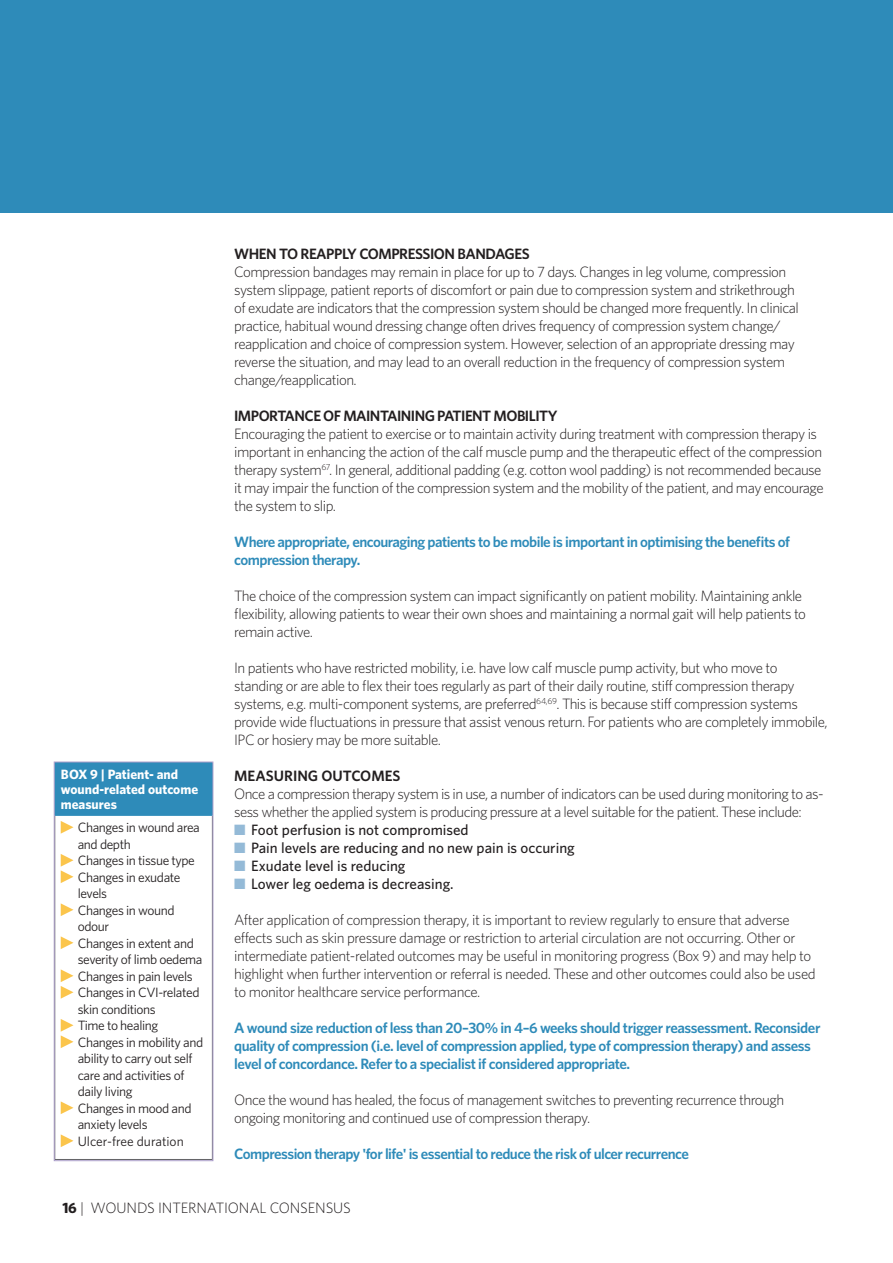
<style>
.page{position:relative;width:893px;height:1263px;background:#fff}
.page>*{position:absolute;margin:0;border:0;box-sizing:border-box;transform-origin:0 0}
.t1{font:300 15px/18px "Whitney";letter-spacing:-.035em;color:#231f20}
.t2{font:600 15px/18px "Whitney";letter-spacing:-.035em;color:#2e8bb9}
.t3{font:500 15px "Whitney";color:#231f20}
.t4{font:600 15px "Whitney";letter-spacing:-.035em;color:#231f20}
.t5{font:300 15px "Whitney";letter-spacing:-.01em;color:#231f20}
.t6{font:600 15px "Whitney";color:#231f20}
.t7{font:13.5px/16.5px "Whitney";letter-spacing:-.03em;color:#231f20}
.t8{font:700 13.5px/15px "Whitney";color:#fff}
.s1{color:#94bad7}
.s2{font-weight:700}
</style>
<div class="page">
<div style="left:0;top:0;width:893px;height:213px;background:#2e8bb9"></div>
<div style="left:55px;top:762px;width:157px;height:53px;background:#2e8bb9"></div>
<hr style="left:54px;top:815px;width:159px;height:1px;background:#2e8bb9">
<div style="left:54px;top:762px;width:159px;height:399px;border:1px solid #ac9fca"></div>
<svg style="left:61px;top:821px;width:12px;height:13px"></svg>
<svg style="left:61px;top:854px;width:12px;height:29px"></svg>
<svg style="left:61px;top:903px;width:12px;height:13px"></svg>
<svg style="left:61px;top:936px;width:12px;height:13px"></svg>
<svg style="left:61px;top:969px;width:12px;height:30px"></svg>
<svg style="left:61px;top:1019px;width:12px;height:29px"></svg>
<svg style="left:61px;top:1101px;width:12px;height:13px"></svg>
<svg style="left:61px;top:1134px;width:12px;height:13px"></svg>
<p class="t8" style="left:61px;top:767px;width:139px">BOX 9 | Patient- and wound-related outcome measures</p>
<p class="t7" style="left:78px;top:819px;width:127px">Changes in wound area and depth<br>Changes in tissue type<br>Changes in exudate levels<br>Changes in wound odour<br>Changes in extent and severity of limb oedema<br>Changes in pain levels<br>Changes in CVI-related skin conditions<br>Time to healing<br>Changes in mobility and ability to carry out self care and activities of daily living<br>Changes in mood and anxiety levels<br>Ulcer-free duration</p>
<p class="t4" style="left:234px;top:244px;width:297px">WHEN TO REAPPLY COMPRESSION BANDAGES</p>
<p class="t1" style="left:234px;top:262px;width:566px">Compression bandages may remain in place for up to 7 days. Changes in leg volume, compression system slippage, patient reports of discomfort or pain due to compression system and strikethrough of exudate are indicators that the compression system should be changed more frequently. In clinical practice, habitual wound dressing change often drives frequency of compression system change/ reapplication and choice of compression system. However, selection of an appropriate dressing may reverse the situation, and may lead to an overall reduction in the frequency of compression system change/reapplication.</p>
<p class="t4" style="left:234px;top:406px;width:325px">IMPORTANCE OF MAINTAINING PATIENT MOBILITY</p>
<p class="t1" style="left:234px;top:424px;width:591px">Encouraging the patient to exercise or to maintain activity during treatment with compression therapy is important in enhancing the action of the calf muscle pump and the therapeutic effect of the compression therapy system<sup>67</sup>. In general, additional padding (e.g. cotton wool padding) is not recommended because it may impair the function of the compression system and the mobility of the patient, and may encourage the system to slip.</p>
<p class="t2" style="left:234px;top:532px;width:557px">Where appropriate, encouraging patients to be mobile is important in optimising the benefits of compression therapy.</p>
<p class="t1" style="left:234px;top:586px;width:573px">The choice of the compression system can impact significantly on patient mobility. Maintaining ankle flexibility, allowing patients to wear their own shoes and maintaining a normal gait will help patients to remain active.</p>
<p class="t1" style="left:234px;top:658px;width:595px">In patients who have restricted mobility, i.e. have low calf muscle pump activity, but who move to standing or are able to flex their toes regularly as part of their daily routine, stiff compression therapy systems, e.g. multi-component systems, are preferred<sup>64,69</sup>. This is because stiff compression systems provide wide fluctuations in pressure that assist venous return. For patients who are completely immobile, IPC or hosiery may be more suitable.</p>
<p class="t6" style="left:234px;top:766px;width:168px">MEASURING OUTCOMES</p>
<p class="t1" style="left:234px;top:784px;width:591px">Once a compression therapy system is in use, a number of indicators can be used during monitoring to as&shy;sess whether the applied system is producing pressure at a level suitable for the patient. These include:</p>
<p class="t3" style="left:234px;top:820px;width:236px"><span class="s1">■</span> Foot perfusion is not compromised</p>
<p class="t3" style="left:234px;top:838px;width:342px"><span class="s1">■</span> Pain levels are reducing and no new pain is occuring</p>
<p class="t3" style="left:234px;top:856px;width:173px"><span class="s1">■</span> Exudate level is reducing</p>
<p class="t3" style="left:234px;top:874px;width:221px"><span class="s1">■</span> Lower leg oedema is decreasing.</p>
<p class="t1" style="left:234px;top:910px;width:583px">After application of compression therapy, it is important to review regularly to ensure that adverse effects such as skin pressure damage or restriction to arterial circulation are not occurring. Other or intermediate patient-related outcomes may be useful in monitoring progress (Box 9) and may help to highlight when further intervention or referral is needed. These and other outcomes could also be used to monitor healthcare service performance.</p>
<p class="t2" style="left:234px;top:1018px;width:588px">A wound size reduction of less than 20–30% in 4–6 weeks should trigger reassessment. Reconsider quality of compression (i.e. level of compression applied, type of compression therapy) and assess level of concordance. Refer to a specialist if considered appropriate.</p>
<p class="t1" style="left:234px;top:1090px;width:552px">Once the wound has healed, the focus of management switches to preventing recurrence through ongoing monitoring and continued use of compression therapy.</p>
<p class="t2" style="left:234px;top:1144px;width:456px">Compression therapy 'for life' is essential to reduce the risk of ulcer recurrence</p>
<p class="t5" style="left:62px;top:1199px;width:290px"><span class="s2">16</span> | WOUNDS INTERNATIONAL CONSENSUS</p>
</div>
